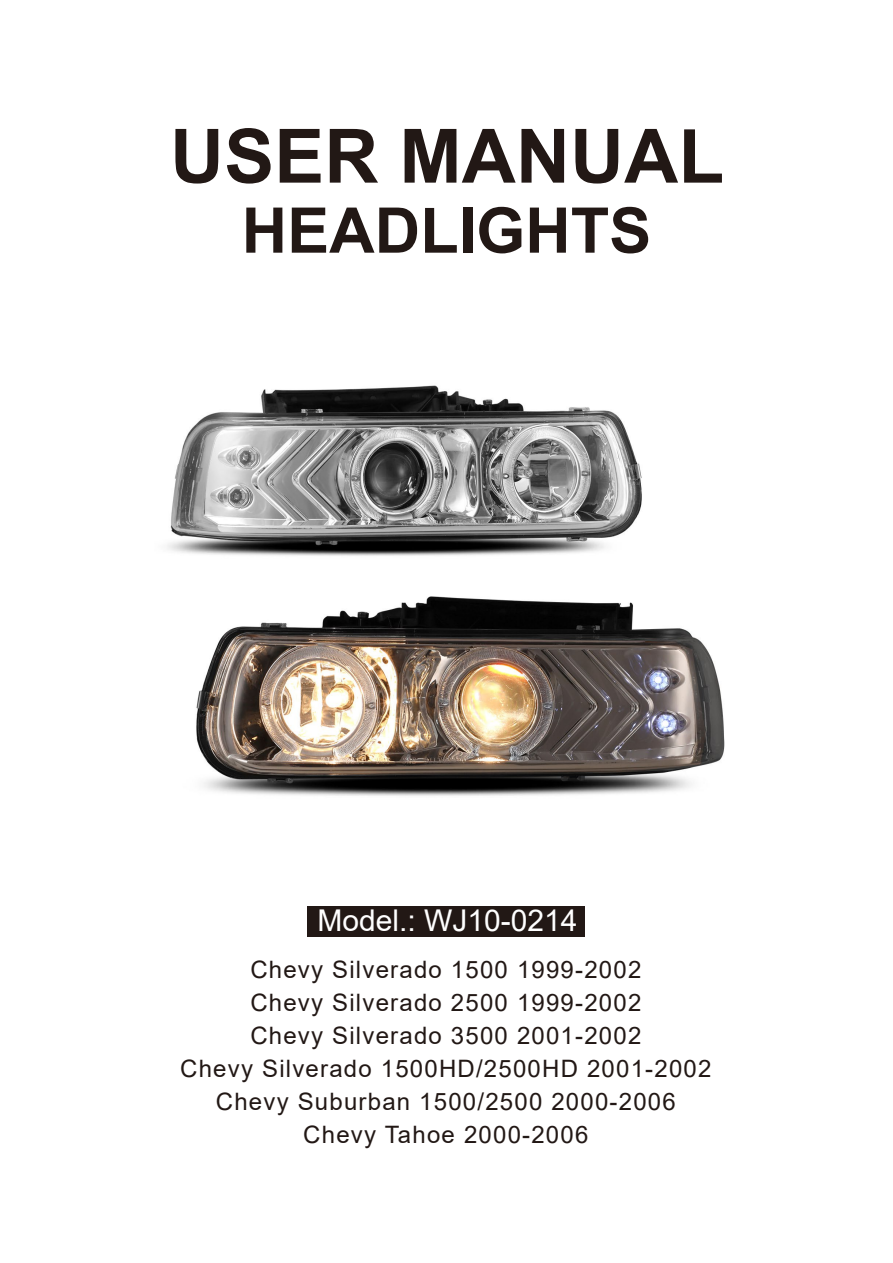
<style>
.page{position:relative;width:893px;height:1263px;background:#fff}
.page>*{position:absolute;margin:0;border:0;box-sizing:border-box;transform-origin:0 0}
.t1{font:700 75px "Arial";color:#221815}
.t2{font:700 63px "Arial";color:#221815}
.t3{font:30px "Arial";color:#fff}
.t4{font:24px/33px "Arial";letter-spacing:.05em;color:#221815;text-align:center}
</style>
<div class="page">
<div style="left:308px;top:906px;width:277px;height:31px;background:#221815"></div>
<img style="left:167px;top:385px;width:558px;height:411px">
<h1 class="t1" style="left:170px;top:103px;width:556px">USER MANUAL</h1>
<h2 class="t2" style="left:242px;top:186px;width:411px">HEADLIGHTS</h2>
<p class="t3" style="left:317px;top:900px;width:262px">Model.: WJ10-0214</p>
<p class="t4" style="left:180px;top:953px;width:533px">Chevy Silverado 1500 1999-2002<br>Chevy Silverado 2500 1999-2002<br>Chevy Silverado 3500 2001-2002<br>Chevy Silverado 1500HD/2500HD 2001-2002<br>Chevy Suburban 1500/2500 2000-2006<br>Chevy Tahoe 2000-2006</p>
</div>
